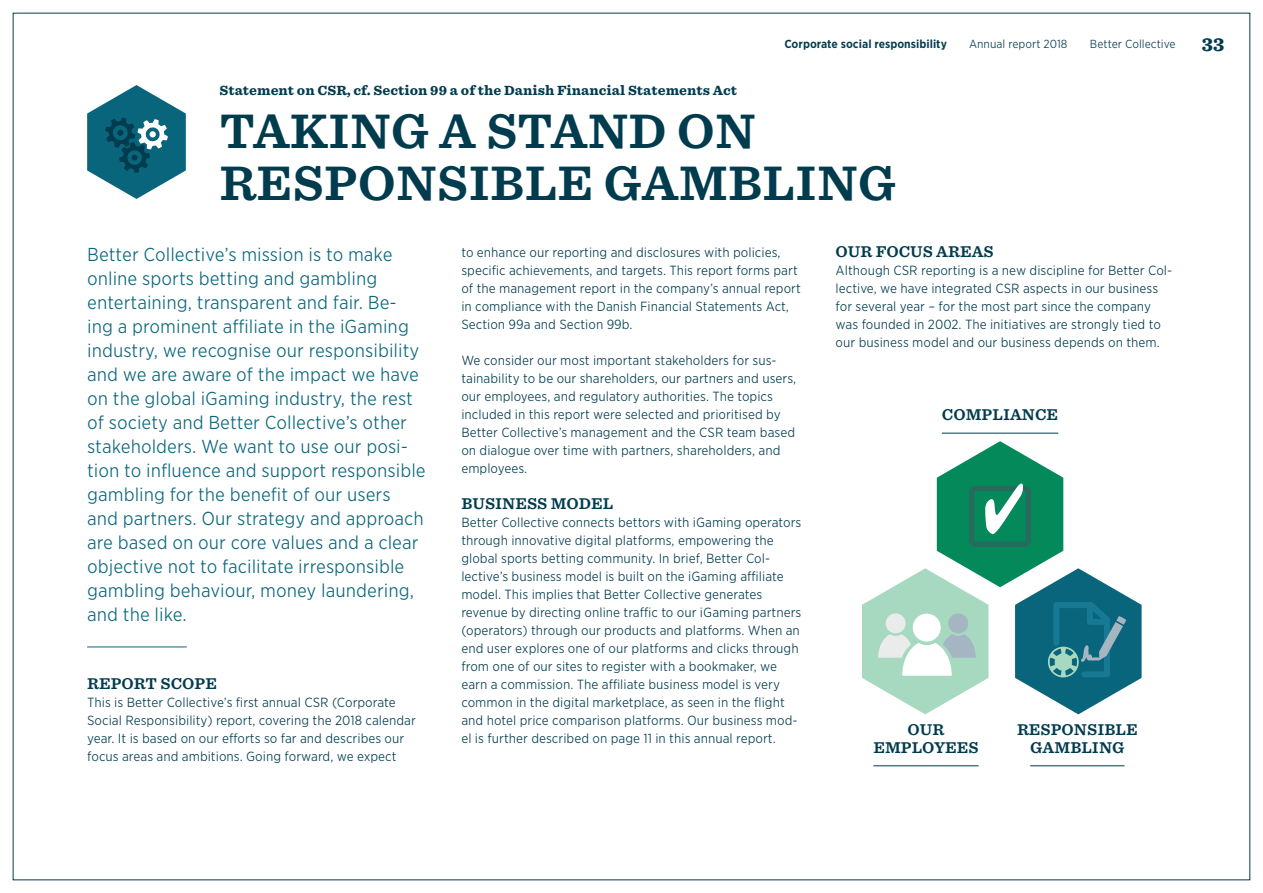
<style>
.page{position:relative;width:1263px;height:893px;background:#fff}
.page>*{position:absolute;margin:0;border:0;box-sizing:border-box;transform-origin:0 0}
.t1{font:700 46.5px/52.5px "Sentinel S Sm";color:#003b4e}
.t2{font:300 18px/24px "Gotham Narrow S Sm";color:#09657b}
.t3{font:900 18px "Sentinel S Sm";color:#003b4e}
.t4{font:700 15px/18px "Sentinel S Sm";color:#003b4e;text-align:center}
.t5{font:300 12.75px/18px "Gotham Narrow S Sm";color:#003b4e}
.t6{font:900 12.75px "Sentinel S Sm";color:#003b4e}
.t7{font:300 11.25px "Gotham Narrow S Sm";color:#003b4e}
.t8{font:700 11.25px "Gotham Narrow S Sm";color:#003b4e}
</style>
<div class="page">
<svg style="left:87px;top:85px;width:99px;height:114px"></svg>
<hr style="left:1030px;top:765px;width:94px;height:1px;background:#003b4e">
<hr style="left:942px;top:433px;width:116px;height:1px;background:#003b4e">
<hr style="left:873px;top:765px;width:106px;height:1px;background:#003b4e">
<svg style="left:862px;top:441px;width:279px;height:273px"></svg>
<hr style="left:87px;top:647px;width:100px;height:1px;background:#09657b">
<p class="t8" style="left:784px;top:37px;width:164px">Corporate social responsibility</p>
<p class="t7" style="left:969px;top:37px;width:100px">Annual report 2018</p>
<p class="t7" style="left:1090px;top:37px;width:87px">Better Collective</p>
<h2 class="t3" style="left:1202px;top:29px;width:24px">33</h2>
<p class="t6" style="left:219px;top:80px;width:519px">Statement on CSR, cf. Section 99 a of the Danish Financial Statements Act</p>
<h1 class="t1" style="left:219px;top:102px;width:678px">TAKING A STAND ON<br>RESPONSIBLE GAMBLING</h1>
<p class="t2" style="left:87px;top:242px;width:340px">Better Collective’s mission is to make online sports betting and gambling entertaining, transparent and fair. Be&shy;ing a prominent affiliate in the iGaming industry, we recognise our responsibility and we are aware of the impact we have on the global iGaming industry, the rest of society and Better Collective’s other stakeholders. We want to use our posi&shy;tion to influence and support responsible gambling for the benefit of our users and partners. Our strategy and approach are based on our core values and a clear objective not to facilitate irresponsible gambling behaviour, money laundering, and the like.</p>
<p class="t4" style="left:87px;top:674px;width:131px">REPORT SCOPE</p>
<p class="t5" style="left:87px;top:693px;width:330px">This is Better Collective’s first annual CSR (Corporate Social Responsibility) report, covering the 2018 calendar year. It is based on our efforts so far and describes our focus areas and ambitions. Going forward, we expect</p>
<p class="t5" style="left:461px;top:243px;width:341px">to enhance our reporting and disclosures with policies, specific achievements, and targets. This report forms part of the management report in the company’s annual report in compliance with the Danish Financial Statements Act, Section 99a and Section 99b.</p>
<p class="t5" style="left:461px;top:351px;width:336px">We consider our most important stakeholders for sus&shy;tainability to be our shareholders, our partners and users, our employees, and regulatory authorities. The topics included in this report were selected and prioritised by Better Collective’s management and the CSR team based on dialogue over time with partners, shareholders, and employees.</p>
<p class="t4" style="left:461px;top:494px;width:154px">BUSINESS MODEL</p>
<p class="t5" style="left:461px;top:513px;width:342px">Better Collective connects bettors with iGaming operators through innovative digital platforms, empowering the global sports betting community. In brief, Better Col&shy;lective’s business model is built on the iGaming affiliate model. This implies that Better Collective generates revenue by directing online traffic to our iGaming partners (operators) through our products and platforms. When an end user explores one of our platforms and clicks through from one of our sites to register with a bookmaker, we earn a commission. The affiliate business model is very common in the digital marketplace, as seen in the flight and hotel price comparison platforms. Our business mod&shy;el is further described on page 11 in this annual report.</p>
<p class="t4" style="left:836px;top:242px;width:160px">OUR FOCUS AREAS</p>
<p class="t5" style="left:836px;top:261px;width:338px">Although CSR reporting is a new discipline for Better Col&shy;lective, we have integrated CSR aspects in our business for several year – for the most part since the company was founded in 2002. The initiatives are strongly tied to our business model and our business depends on them.</p>
<p class="t4" style="left:942px;top:405px;width:118px">COMPLIANCE</p>
<p class="t4" style="left:873px;top:719px;width:107px">OUR<br>EMPLOYEES</p>
<p class="t4" style="left:1017px;top:719px;width:122px">RESPONSIBLE<br>GAMBLING</p>
</div>
